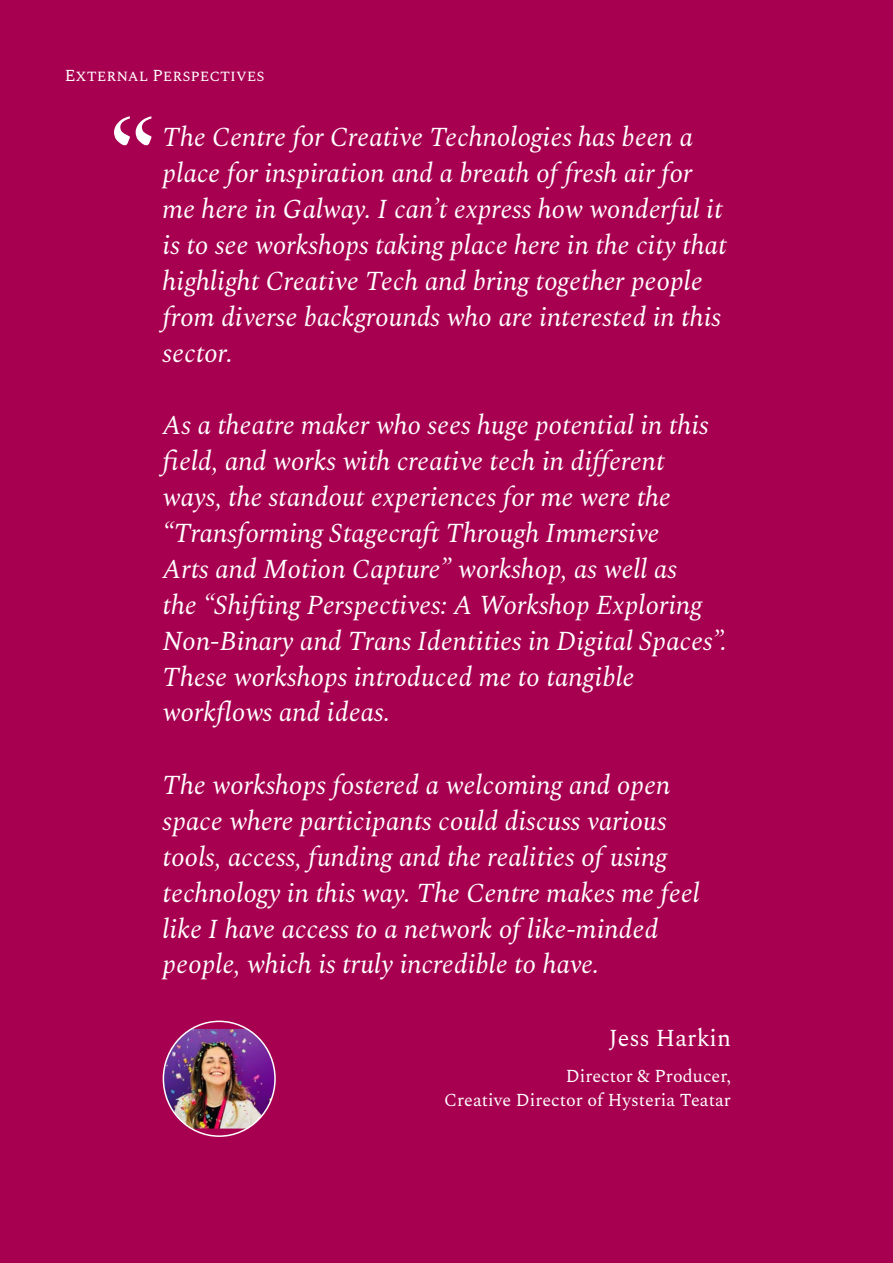
<style>
.page{position:relative;width:893px;height:1263px;background:#a80050}
.page>*{position:absolute;margin:0;border:0;box-sizing:border-box;transform-origin:0 0}
.t1{font:108px "Spectral";color:#fff}
.t2{font:italic 27px/36px "Spectral";color:#fff}
.t3{font:24px "Spectral";color:#fff}
.t4{font:18px/24px "Spectral";color:#fff;text-align:right}
.t5{font:16.5px "Spectral";color:#fff}
</style>
<div class="page">
<img style="left:163px;top:1029px;width:112px;height:99px">
<div style="left:163px;top:1020px;width:113px;height:117px;border:2px solid #fff;border-radius:50%"></div>
<p class="t5" style="left:65px;top:64px;width:201px">External Perspectives</p>
<h1 class="t1" style="left:108px;top:83px;width:50px">“</h1>
<p class="t2" style="left:163px;top:117px;width:565px">The Centre for Creative Technologies has been a place for inspiration and a breath of fresh air for me here in Galway. I can’t express how wonderful it is to see workshops taking place here in the city that highlight Creative Tech and bring together people from diverse backgrounds who are interested in this sector.</p>
<p class="t2" style="left:163px;top:405px;width:566px">As a theatre maker who sees huge potential in this field, and works with creative tech in different ways, the standout experiences for me were the “Transforming Stagecraft Through Immersive<br>Arts and Motion Capture” workshop, as well as<br>the “Shifting Perspectives: A Workshop Exploring Non-Binary and Trans Identities in Digital Spaces”.<br>These workshops introduced me to tangible workflows and ideas.</p>
<p class="t2" style="left:163px;top:765px;width:538px">The workshops fostered a welcoming and open space where participants could discuss various tools, access, funding and the realities of using technology in this way. The Centre makes me feel like I have access to a network of like-minded people, which is truly incredible to have.</p>
<p class="t3" style="left:609px;top:1021px;width:124px">Jess Harkin</p>
<p class="t4" style="left:444px;top:1063px;width:288px">Director &amp; Producer,<br>Creative Director of Hysteria Teatar</p>
</div>
